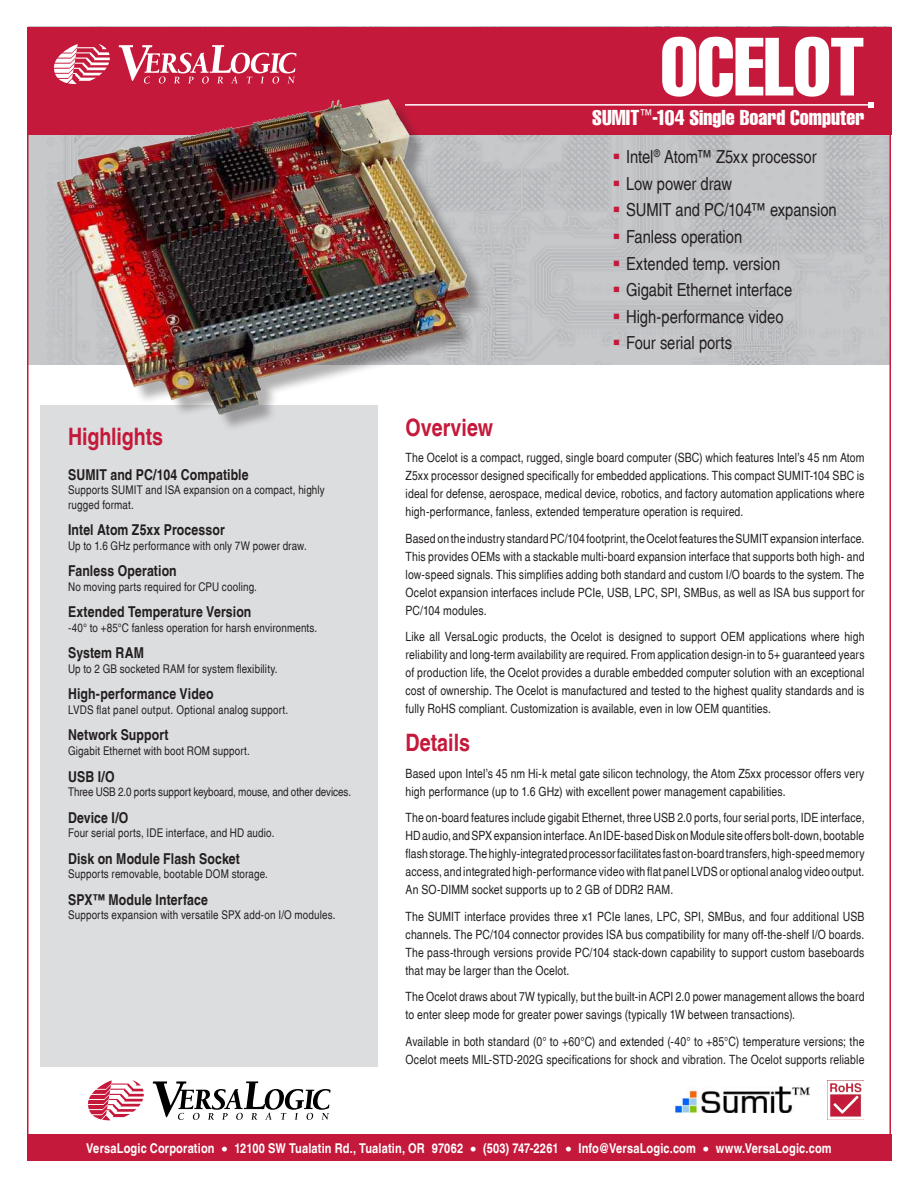
<style>
.page{position:relative;width:918px;height:1188px;background:#fff}
.page>*{position:absolute;margin:0;border:0;box-sizing:border-box;transform-origin:0 0}
.t1{font:extra-condensed 81px "Helvetica LT";letter-spacing:-.01em;color:#fff}
.t2{font:700 condensed 24px "Helvetica LT";color:#c5193b}
.t3{font:extra-condensed 21px "Helvetica LT";letter-spacing:.005em;color:#fff}
.t4{font:condensed 18px/26.7px "Helvetica LT";letter-spacing:-.005em;color:#231f20}
.t5{font:700 condensed 15px "Helvetica LT";letter-spacing:.005em;color:#231f20}
.t6{font:700 condensed 13.5px "Helvetica LT";letter-spacing:.01em;color:#fff}
.t7{font:condensed 12.75px/18px "Helvetica LT";letter-spacing:.01em;color:#231f20;text-align:justify}
.t8{font:condensed 12px/14.4px "Helvetica LT";letter-spacing:.015em;color:#231f20}
.t9{font:condensed 12px "Helvetica LT";letter-spacing:-.005em;color:#231f20}
</style>
<div class="page">
<img style="left:30px;top:135px;width:858px;height:229px">
<div style="left:41px;top:405px;width:337px;height:661px;background:#dcdddf"></div>
<div style="left:27px;top:27px;width:864px;height:108px;background:#c5193b"></div>
<div style="left:27px;top:1134px;width:864px;height:27px;background:#c5193b"></div>
<hr style="left:405px;top:104px;width:466px;height:2px;background:#fff">
<svg style="left:868px;top:102px;width:6px;height:6px"></svg>
<div style="left:61px;top:102px;width:426px;height:331px;background:#231f20;opacity:.35"></div>
<img style="left:54px;top:99px;width:416px;height:317px">
<svg style="left:119px;top:45px;width:177px;height:39px"></svg>
<svg style="left:54px;top:44px;width:56px;height:40px"></svg>
<svg style="left:153px;top:1081px;width:177px;height:39px"></svg>
<svg style="left:88px;top:1080px;width:56px;height:40px"></svg>
<img style="left:827px;top:1081px;width:37px;height:39px">
<img style="left:675px;top:1086px;width:135px;height:27px">
<svg style="left:614px;top:154px;width:5px;height:5px"></svg>
<svg style="left:614px;top:180px;width:5px;height:6px"></svg>
<svg style="left:614px;top:207px;width:5px;height:5px"></svg>
<svg style="left:614px;top:234px;width:5px;height:5px"></svg>
<svg style="left:614px;top:260px;width:5px;height:6px"></svg>
<svg style="left:614px;top:287px;width:5px;height:5px"></svg>
<svg style="left:614px;top:314px;width:5px;height:5px"></svg>
<svg style="left:614px;top:340px;width:5px;height:6px"></svg>
<h1 class="t1" style="left:660px;top:37px;width:206px">OCELOT</h1>
<h3 class="t3" style="left:592px;top:109px;width:274px">SUMIT <sup>™</sup>-104 Single Board Computer</h3>
<h2 class="t2" style="left:68px;top:427px;width:97px">Highlights</h2>
<p class="t5" style="left:68px;top:469px;width:182px">SUMIT and PC/104 Compatible</p>
<p class="t8" style="left:68px;top:484px;width:258px">Supports SUMIT and ISA expansion on a compact, highly rugged format.</p>
<p class="t5" style="left:68px;top:524px;width:158px">Intel Atom Z5xx Processor</p>
<p class="t8" style="left:68px;top:539px;width:240px">Up to 1.6 GHz performance with only 7W power draw.</p>
<p class="t5" style="left:68px;top:565px;width:110px">Fanless Operation</p>
<p class="t8" style="left:68px;top:580px;width:190px">No moving parts required for CPU cooling.</p>
<p class="t5" style="left:68px;top:606px;width:185px">Extended Temperature Version</p>
<p class="t8" style="left:68px;top:621px;width:251px">-40° to +85°C fanless operation for harsh environments.</p>
<p class="t5" style="left:68px;top:647px;width:77px">System RAM</p>
<p class="t8" style="left:68px;top:661px;width:211px">Up to 2 GB socketed RAM for system flexibility.</p>
<p class="t5" style="left:68px;top:688px;width:147px">High-performance Video</p>
<p class="t8" style="left:68px;top:702px;width:222px">LVDS flat panel output. Optional analog support.</p>
<p class="t5" style="left:68px;top:729px;width:102px">Network Support</p>
<p class="t8" style="left:68px;top:743px;width:183px">Gigabit Ethernet with boot ROM support.</p>
<p class="t5" style="left:68px;top:770px;width:48px">USB I/O</p>
<p class="t9" style="left:68px;top:785px;width:285px">Three USB 2.0 ports support keyboard, mouse, and other devices.</p>
<p class="t5" style="left:68px;top:812px;width:62px">Device I/O</p>
<p class="t8" style="left:68px;top:825px;width:208px">Four serial ports, IDE interface, and HD audio.</p>
<p class="t5" style="left:68px;top:853px;width:173px">Disk on Module Flash Socket</p>
<p class="t8" style="left:68px;top:866px;width:201px">Supports removable, bootable DOM storage.</p>
<p class="t5" style="left:68px;top:894px;width:141px">SPX™ Module Interface</p>
<p class="t8" style="left:68px;top:907px;width:269px">Supports expansion with versatile SPX add-on I/O modules.</p>
<h3 class="t4" style="left:626px;top:145px;width:212px">Intel<sup>®</sup> Atom™ Z5xx processor<br>Low power draw<br>SUMIT and PC/104™ expansion<br>Fanless operation<br>Extended temp. version<br>Gigabit Ethernet interface<br>High-performance video<br>Four serial ports</h3>
<h2 class="t2" style="left:406px;top:418px;width:89px">Overview</h2>
<p class="t7" style="left:406px;top:449px;width:461px">The Ocelot is a compact, rugged, single board computer (SBC) which features Intel’s 45 nm Atom Z5xx processor designed specifically for embedded applications. This compact SUMIT-104 SBC is ideal for defense, aerospace, medical device, robotics, and factory automation applications where high-performance, fanless, extended temperature operation is required.</p>
<p class="t7" style="left:406px;top:529px;width:461px">Based on the industry standard PC/104 footprint, the Ocelot features the SUMIT expansion interface.<br>This provides OEMs with a stackable multi-board expansion interface that supports both high- and low-speed signals. This simplifies adding both standard and custom I/O boards to the system. The Ocelot expansion interfaces include PCIe, USB, LPC, SPI, SMBus, as well as ISA bus support for PC/104 modules.</p>
<p class="t7" style="left:406px;top:628px;width:461px">Like all VersaLogic products, the Ocelot is designed to support OEM applications where high reliability and long-term availability are required. From application design-in to 5+ guaranteed years of production life, the Ocelot provides a durable embedded computer solution with an exceptional cost of ownership. The Ocelot is manufactured and tested to the highest quality standards and is fully RoHS compliant. Customization is available, even in low OEM quantities.</p>
<h2 class="t2" style="left:406px;top:733px;width:66px">Details</h2>
<p class="t7" style="left:406px;top:764px;width:460px">Based upon Intel’s 45 nm Hi-k metal gate silicon technology, the Atom Z5xx processor offers very high performance (up to 1.6 GHz) with excellent power management capabilities.</p>
<p class="t7" style="left:406px;top:809px;width:461px">The on-board features include gigabit Ethernet, three USB 2.0 ports, four serial ports, IDE interface, HD audio, and SPX expansion interface. An IDE-based Disk on Module site offers bolt-down, bootable flash storage. The highly-integrated processor facilitates fast on-board transfers, high-speed memory access, and integrated high-performance video with flat panel LVDS or optional analog video output.<br>An SO-DIMM socket supports up to 2 GB of DDR2 RAM.</p>
<p class="t7" style="left:406px;top:908px;width:461px">The SUMIT interface provides three x1 PCIe lanes, LPC, SPI, SMBus, and four additional USB channels. The PC/104 connector provides ISA bus compatibility for many off-the-shelf I/O boards.<br>The pass-through versions provide PC/104 stack-down capability to support custom baseboards that may be larger than the Ocelot.</p>
<p class="t7" style="left:406px;top:988px;width:461px">The Ocelot draws about 7W typically, but the built-in ACPI 2.0 power management allows the board to enter sleep mode for greater power savings (typically 1W between transactions).</p>
<p class="t7" style="left:406px;top:1032px;width:460px">Available in both standard (0° to +60°C) and extended (-40° to +85°C) temperature versions; the<br>Ocelot meets MIL-STD-202G specifications for shock and vibration. The Ocelot supports reliable</p>
<p class="t6" style="left:86px;top:1143px;width:747px">VersaLogic Corporation • 12100 SW Tualatin Rd., Tualatin, OR 97062 • (503) 747-2261 • Info@VersaLogic.com • www.VersaLogic.com</p>
</div>
